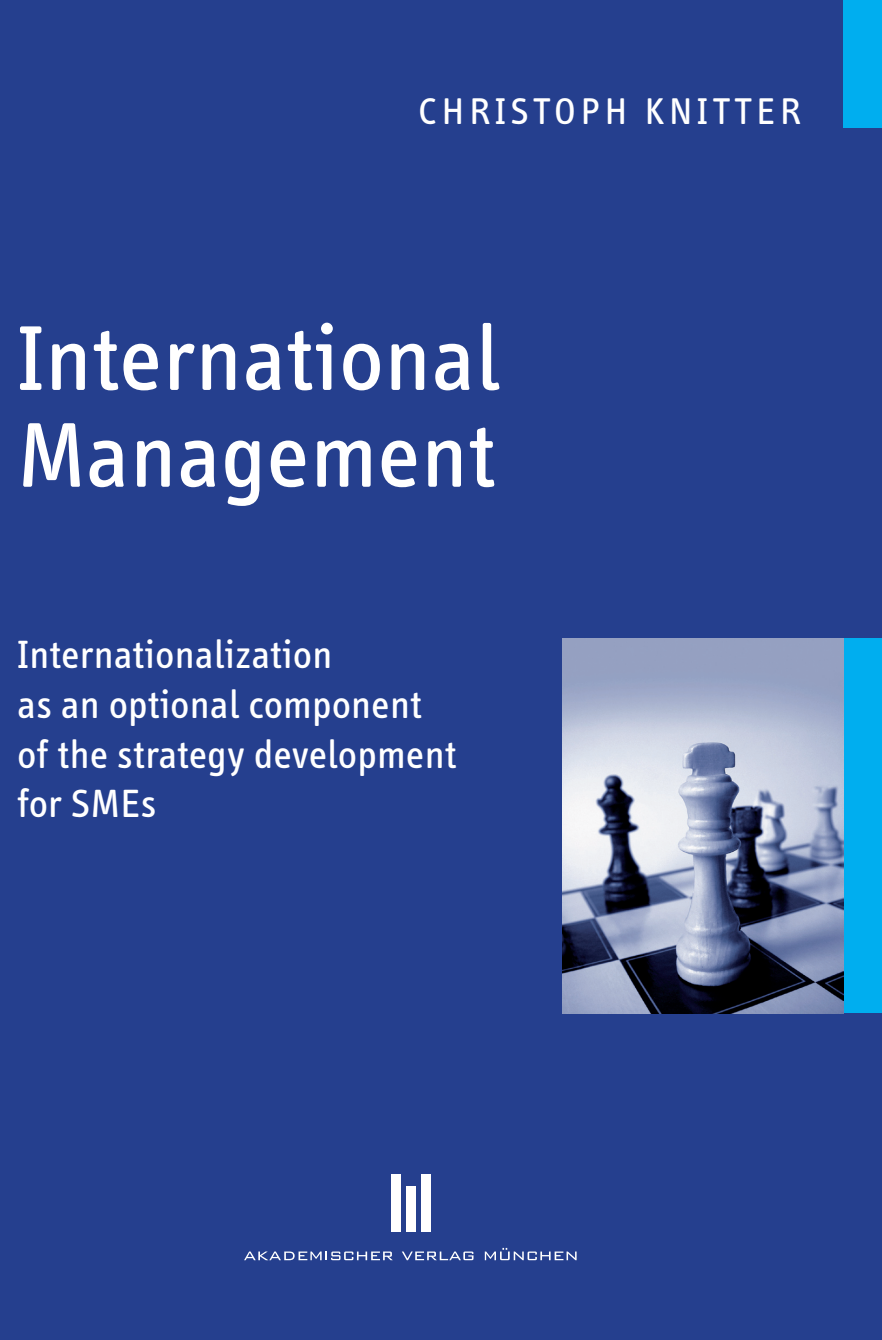
<style>
.page{position:relative;width:882px;height:1340px;background:#fff}
.page>*{position:absolute;margin:0;border:0;box-sizing:border-box;transform-origin:0 0}
.t1{font:94.5px/96.8px "Info";letter-spacing:.02em;color:#fff}
.t2{font:40.5px/49.5px "Info";letter-spacing:.02em;color:#fff}
.t3{font:38.25px "Info";letter-spacing:.13em;color:#fff}
</style>
<div class="page">
<div style="left:0;top:0;width:882px;height:1339px;background:#253f8e"></div>
<div style="left:844px;top:638px;width:38px;height:375px;background:#00aeef"></div>
<div style="left:844px;top:0;width:38px;height:128px;background:#00aeef"></div>
<img style="left:562px;top:638px;width:282px;height:375px">
<svg style="left:244px;top:1251px;width:149px;height:9px"></svg>
<svg style="left:402px;top:1251px;width:71px;height:9px"></svg>
<svg style="left:485px;top:1247px;width:91px;height:13px"></svg>
<div style="left:391px;top:1174px;width:10px;height:57px;background:#fff"></div>
<div style="left:421px;top:1174px;width:10px;height:57px;background:#fff"></div>
<div style="left:406px;top:1186px;width:10px;height:45px;background:#fff"></div>
<p class="t3" style="left:418px;top:90px;width:384px">Christoph Knitter</p>
<h1 class="t1" style="left:18px;top:311px;width:483px">International<br>Management</h1>
<p class="t2" style="left:18px;top:631px;width:440px">Internationalization<br>as an optional component of the strategy development for SMEs</p>
</div>
